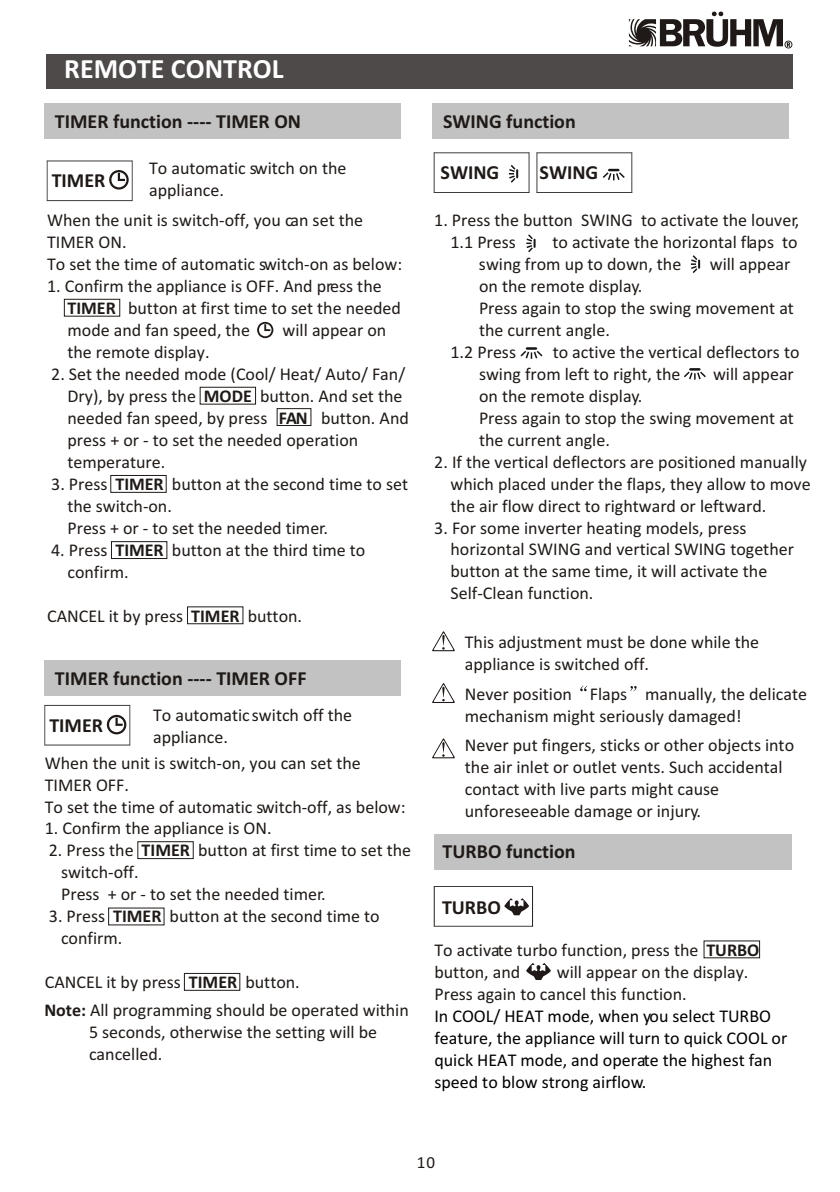
<style>
.page{position:relative;width:840px;height:1192px;background:#fff}
.page>*{position:absolute;margin:0;border:0;box-sizing:border-box;transform-origin:0 0}
.t1{font:700 28px "Calibri";color:#fff}
.t2{font:700 20px "Calibri";color:#1f1a17}
.t3{font:18px/22px "Calibri";color:#1f1a17}
.t4{font:18px/22px "Calibri";color:#000}
.t5{font:17px "Calibri";color:#1f1a17}
.s1{font-weight:700}
</style>
<div class="page">
<div style="left:46px;top:54px;width:746px;height:35px;background:#4f4a4a"></div>
<div style="left:44px;top:660px;width:356px;height:36px;background:#c2c2c2"></div>
<svg style="left:257px;top:322px;width:16px;height:16px"></svg>
<div style="left:64px;top:299px;width:56px;height:18px;border:1px solid #1f1a17"></div>
<svg style="left:47px;top:161px;width:86px;height:40px"></svg>
<svg style="left:44px;top:705px;width:86px;height:41px"></svg>
<svg style="left:580px;top:686px;width:7px;height:5px"></svg>
<svg style="left:630px;top:686px;width:7px;height:5px"></svg>
<svg style="left:432px;top:631px;width:23px;height:20px"></svg>
<svg style="left:432px;top:683px;width:23px;height:20px"></svg>
<svg style="left:432px;top:738px;width:23px;height:20px"></svg>
<div style="left:200px;top:387px;width:56px;height:18px;border:1px solid #1f1a17"></div>
<div style="left:277px;top:408px;width:34px;height:18px;border:1px solid #1f1a17"></div>
<div style="left:110px;top:475px;width:57px;height:18px;border:1px solid #1f1a17"></div>
<div style="left:137px;top:841px;width:57px;height:18px;border:1px solid #1f1a17"></div>
<div style="left:111px;top:541px;width:56px;height:18px;border:1px solid #1f1a17"></div>
<div style="left:187px;top:606px;width:56px;height:18px;border:1px solid #1f1a17"></div>
<div style="left:184px;top:973px;width:56px;height:18px;border:1px solid #1f1a17"></div>
<div style="left:44px;top:103px;width:356px;height:36px;background:#c2c2c2"></div>
<div style="left:432px;top:103px;width:356px;height:36px;background:#c2c2c2"></div>
<svg style="left:434px;top:152px;width:96px;height:41px"></svg>
<svg style="left:537px;top:152px;width:95px;height:41px"></svg>
<svg style="left:526px;top:234px;width:10px;height:19px"></svg>
<svg style="left:690px;top:255px;width:10px;height:18px"></svg>
<svg style="left:520px;top:347px;width:23px;height:12px"></svg>
<svg style="left:684px;top:368px;width:22px;height:12px"></svg>
<div style="left:434px;top:834px;width:358px;height:36px;background:#c2c2c2"></div>
<svg style="left:526px;top:963px;width:25px;height:17px"></svg>
<svg style="left:434px;top:886px;width:99px;height:41px"></svg>
<svg style="left:629px;top:12px;width:163px;height:36px"></svg>
<h1 class="t1" style="left:64px;top:57px;width:221px">REMOTE CONTROL</h1>
<p class="t2" style="left:55px;top:113px;width:248px">TIMER function ---- TIMER ON</p>
<p class="t2" style="left:443px;top:113px;width:134px">SWING function</p>
<p class="t2" style="left:52px;top:172px;width:55px">TIMER</p>
<p class="t3" style="left:149px;top:159px;width:199px">To automatic switch on the appliance.</p>
<p class="t3" style="left:47px;top:211px;width:357px">When the unit is switch-off, you can set the<br>TIMER ON.<br>To set the time of automatic switch-on as below:</p>
<p class="t3" style="left:67px;top:277px;width:335px;text-indent:-20px">1. Confirm the appliance is OFF. And press the<br><span class="s1">TIMER</span> button at first time to set the needed mode and fan speed, the</p>
<p class="t3" style="left:283px;top:321px;width:105px">will appear on</p>
<p class="t3" style="left:67px;top:343px;width:144px">the remote display.</p>
<p class="t3" style="left:67px;top:365px;width:343px;text-indent:-16px">2. Set the needed mode (Cool/ Heat/ Auto/ Fan/ Dry), by press the <span class="s1">MODE</span> button. And set the needed fan speed, by press <span class="s1">FAN</span> button. And press + or - to set the needed operation temperature.</p>
<p class="t3" style="left:67px;top:475px;width:342px;text-indent:-16px">3. Press <span class="s1">TIMER</span> button at the second time to set the switch-on.<br>Press + or - to set the needed timer.</p>
<p class="t3" style="left:67px;top:540px;width:299px;text-indent:-16px">4. Press <span class="s1">TIMER</span> button at the third time to confirm.</p>
<p class="t3" style="left:47px;top:606px;width:257px">CANCEL it by press <span class="s1">TIMER</span> button.</p>
<p class="t2" style="left:55px;top:670px;width:253px">TIMER function ---- TIMER OFF</p>
<p class="t3" style="left:153px;top:705px;width:201px">To automatic switch off the appliance.</p>
<p class="t2" style="left:49px;top:717px;width:55px">TIMER</p>
<p class="t3" style="left:45px;top:753px;width:362px">When the unit is switch-on, you can set the<br>TIMER OFF.<br>To set the time of automatic switch-off, as below:</p>
<p class="t3" style="left:45px;top:819px;width:228px">1. Confirm the appliance is ON.</p>
<p class="t3" style="left:61px;top:841px;width:352px;text-indent:-12px">2. Press the <span class="s1">TIMER</span> button at first time to set the switch-off.<br>Press + or - to set the needed timer.</p>
<p class="t3" style="left:61px;top:907px;width:320px;text-indent:-12px">3. Press <span class="s1">TIMER</span> button at the second time to confirm.</p>
<p class="t3" style="left:44px;top:970px;width:366px;line-height:27.8px">CANCEL it by press <span class="s1">TIMER</span> button.<br><span class="s1">Note:</span> All programming should be operated within</p>
<p class="t3" style="left:89px;top:1022px;width:290px">5 seconds, otherwise the setting will be cancelled.</p>
<p class="t2" style="left:441px;top:164px;width:60px">SWING</p>
<p class="t2" style="left:540px;top:164px;width:60px">SWING</p>
<p class="t3" style="left:451px;top:210px;width:350px;text-indent:-16px">1. Press the button SWING to activate the louver,<br>1.1 Press</p>
<p class="t3" style="left:479px;top:232px;width:320px;text-indent:74px">to activate the horizontal flaps to swing from up to down, the</p>
<p class="t3" style="left:710px;top:254px;width:82px">will appear</p>
<p class="t3" style="left:479px;top:276px;width:165px">on the remote display.</p>
<p class="t3" style="left:479px;top:298px;width:317px">Press again to stop the swing movement at</p>
<p class="t3" style="left:479px;top:320px;width:132px">the current angle.</p>
<p class="t3" style="left:451px;top:342px;width:67px">1.2 Press</p>
<p class="t3" style="left:479px;top:342px;width:322px;text-indent:74px">to active the vertical deflectors to swing from left to right, the</p>
<p class="t3" style="left:713px;top:364px;width:82px">will appear</p>
<p class="t3" style="left:479px;top:386px;width:317px">on the remote display.<br>Press again to stop the swing movement at the current angle.</p>
<p class="t3" style="left:451px;top:452px;width:362px;text-indent:-16px">2. If the vertical deflectors are positioned manually which placed under the flaps, they allow to move the air flow direct to rightward or leftward.</p>
<p class="t3" style="left:451px;top:518px;width:345px;text-indent:-16px">3. For some inverter heating models, press horizontal SWING and vertical SWING together button at the same time, it will activate the Self-Clean function.</p>
<p class="t3" style="left:465px;top:633px;width:296px">This adjustment must be done while the appliance is switched off.</p>
<p class="t3" style="left:465px;top:684px;width:344px">Never position Flaps manually, the delicate mechanism might seriously damaged!</p>
<p class="t3" style="left:465px;top:735px;width:331px">Never put fingers, sticks or other objects into the air inlet or outlet vents. Such accidental contact with live parts might cause unforeseeable damage or injury.</p>
<p class="t2" style="left:443px;top:843px;width:134px">TURBO function</p>
<p class="t2" style="left:442px;top:899px;width:60px">TURBO</p>
<p class="t3" style="left:434px;top:940px;width:326px">To activate turbo function, press the <span class="s1">TURBO </span>button, and</p>
<p class="t3" style="left:434px;top:962px;width:316px;text-indent:122px">will appear on the display.<br>Press again to cancel this function.</p>
<p class="t4" style="left:434px;top:1006px;width:354px">In COOL/ HEAT mode, when you select TURBO feature, the appliance will turn to quick COOL or quick HEAT mode, and operate the highest fan speed to blow strong airflow.</p>
<p class="t5" style="left:417px;top:1155px;width:19px">10</p>
</div>
